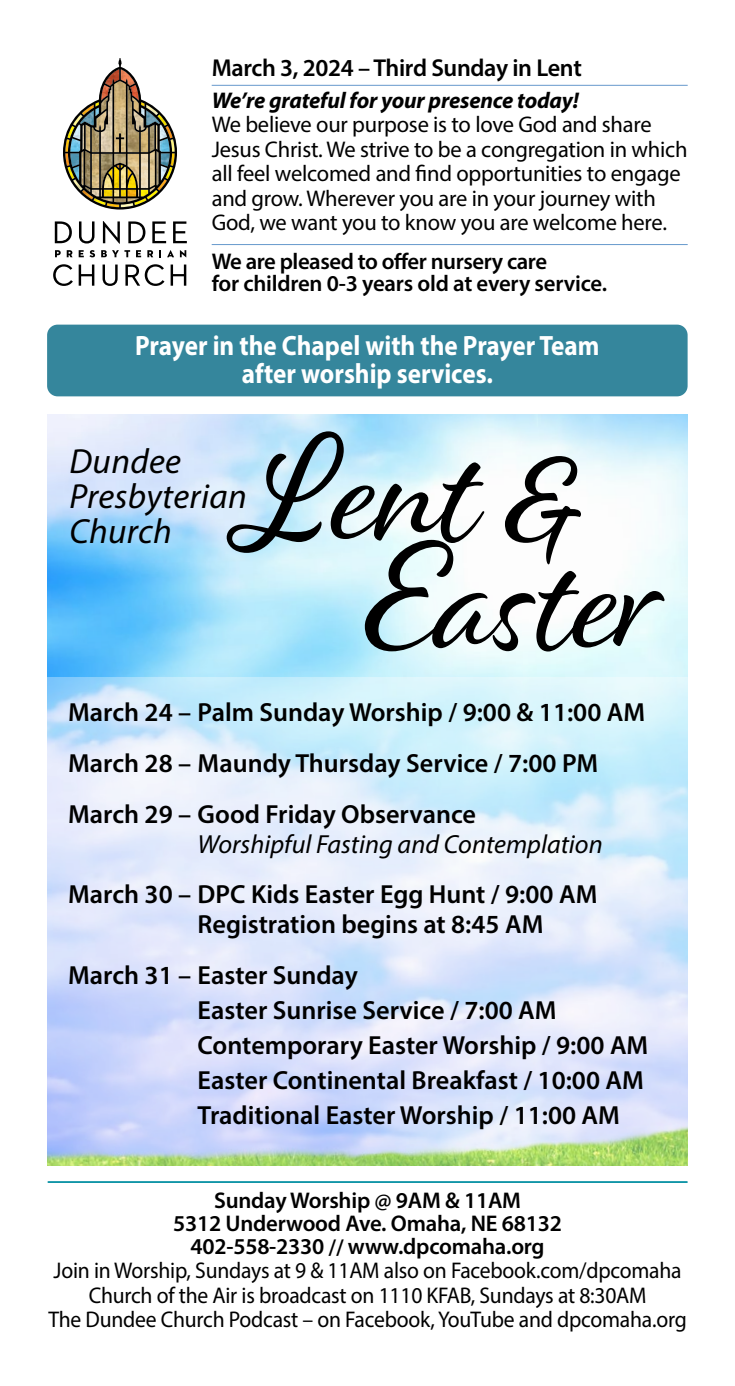
<style>
.page{position:relative;width:735px;height:1386px;background:#fff}
.page>*{position:absolute;margin:0;border:0;box-sizing:border-box;transform-origin:0 0}
.t1{font:italic 35px/35px "Myriad Pro";letter-spacing:.01em;color:#000}
.t2{font:700 28px/28px "Myriad Pro";color:#fff;text-align:center;scale:.9 1}
.t3{font:600 26.25px/29.8px "Myriad Pro";color:#000}
.t4{font:italic 26.25px/29.8px "Myriad Pro";color:#000}
.t5{font:600 24.5px "Myriad Pro";letter-spacing:-.015em;color:#000}
.t6{font:22.75px/24.5px "Myriad Pro";letter-spacing:-.01em;color:#000}
.t7{font:22.75px "Myriad Pro";letter-spacing:-.01em;color:#000;scale:.95 1}
.t8{font:600 22.75px/22.8px "Myriad Pro";letter-spacing:-.01em;color:#000}
.s1{font-weight:700;font-style:italic}
.s2{font-weight:600;font-style:normal}
</style>
<div class="page">
<hr style="left:48px;top:1181px;width:639px;height:2px;background:#008ea1">
<hr style="left:212px;top:85px;width:476px;height:1px;background:#69c">
<hr style="left:212px;top:244px;width:476px;height:1px;background:#69c">
<svg style="left:55px;top:221px;width:17px;height:22px"></svg>
<svg style="left:79px;top:221px;width:16px;height:23px"></svg>
<svg style="left:103px;top:221px;width:17px;height:23px"></svg>
<svg style="left:128px;top:221px;width:17px;height:22px"></svg>
<svg style="left:152px;top:221px;width:14px;height:22px"></svg>
<svg style="left:173px;top:221px;width:14px;height:22px"></svg>
<svg style="left:55px;top:250px;width:6px;height:7px"></svg>
<svg style="left:67px;top:250px;width:6px;height:7px"></svg>
<svg style="left:79px;top:250px;width:16px;height:7px"></svg>
<svg style="left:101px;top:250px;width:29px;height:7px"></svg>
<svg style="left:136px;top:250px;width:5px;height:7px"></svg>
<svg style="left:147px;top:250px;width:6px;height:7px"></svg>
<svg style="left:159px;top:250px;width:2px;height:7px"></svg>
<svg style="left:167px;top:250px;width:7px;height:7px"></svg>
<svg style="left:180px;top:250px;width:6px;height:8px"></svg>
<svg style="left:53px;top:264px;width:20px;height:22px"></svg>
<svg style="left:79px;top:265px;width:15px;height:21px"></svg>
<svg style="left:103px;top:265px;width:15px;height:21px"></svg>
<svg style="left:125px;top:264px;width:39px;height:22px"></svg>
<svg style="left:171px;top:265px;width:15px;height:21px"></svg>
<img style="left:63px;top:58px;width:114px;height:152px">
<div style="left:47px;top:325px;width:641px;height:71px;background:#35869c;border-radius:10px"></div>
<img style="left:47px;top:415px;width:641px;height:262px">
<svg style="left:47px;top:677px;width:641px;height:489px;background:#d6e6f7"></svg>
<svg style="left:365px;top:540px;width:300px;height:112px"></svg>
<svg style="left:227px;top:431px;width:354px;height:133px"></svg>
<p class="t5" style="left:212px;top:52px;width:372px">March 3, 2024 – Third Sunday in Lent</p>
<p class="t6" style="left:212px;top:87px;width:477px"><span class="s1">We’re grateful for your presence today!<br></span>We believe our purpose is to love God and share Jesus Christ. We strive to be a congregation in which all feel welcomed and find opportunities to engage and grow. Wherever you are in your journey with God, we want you to know you are welcome here.</p>
<p class="t8" style="left:212px;top:249px;width:397px">We are pleased to offer nursery care<br>for children 0-3 years old at every service.</p>
<p class="t2" style="left:135px;top:331px;width:517px">Prayer in the Chapel with the Prayer Team after worship services.</p>
<p class="t1" style="left:69px;top:443px;width:179px">Dundee<br>Presbyterian<br>Church</p>
<p class="t3" style="left:68px;top:697px;width:579px">March 24 – Palm Sunday Worship / 9:00 &amp; 11:00 AM</p>
<p class="t3" style="left:68px;top:748px;width:531px">March 28 – Maundy Thursday Service / 7:00 PM</p>
<p class="t4" style="left:198px;top:799px;width:407px;text-indent:-130px"><span class="s2">March 29 – Good Friday Observance<br></span>Worshipful Fasting and Contemplation</p>
<p class="t3" style="left:198px;top:879px;width:401px;text-indent:-130px">March 30 – DPC Kids Easter Egg Hunt / 9:00 AM<br>Registration begins at 8:45 AM</p>
<p class="t3" style="left:68px;top:960px;width:291px">March 31 – Easter Sunday</p>
<p class="t3" style="left:198px;top:995px;width:361px">Easter Sunrise Service / 7:00 AM</p>
<p class="t3" style="left:198px;top:1030px;width:452px">Contemporary Easter Worship / 9:00 AM</p>
<p class="t3" style="left:198px;top:1065px;width:448px">Easter Continental Breakfast / 10:00 AM</p>
<p class="t3" style="left:198px;top:1100px;width:424px">Traditional Easter Worship / 11:00 AM</p>
<p class="t8" style="left:214px;top:1189px;width:308px">Sunday Worship @ 9AM &amp; 11AM</p>
<p class="t8" style="left:173px;top:1211px;width:390px">5312 Underwood Ave. Omaha, NE 68132</p>
<p class="t8" style="left:191px;top:1234px;width:356px">402-558-2330 // www.dpcomaha.org</p>
<p class="t7" style="left:54px;top:1257px;width:663px">Join in Worship, Sundays at 9 &amp; 11AM also on Facebook.com/dpcomaha</p>
<p class="t7" style="left:89px;top:1281px;width:589px">Church of the Air is broadcast on 1110 KFAB, Sundays at 8:30AM</p>
<p class="t7" style="left:48px;top:1306px;width:674px">The Dundee Church Podcast – on Facebook, YouTube and dpcomaha.org</p>
</div>
